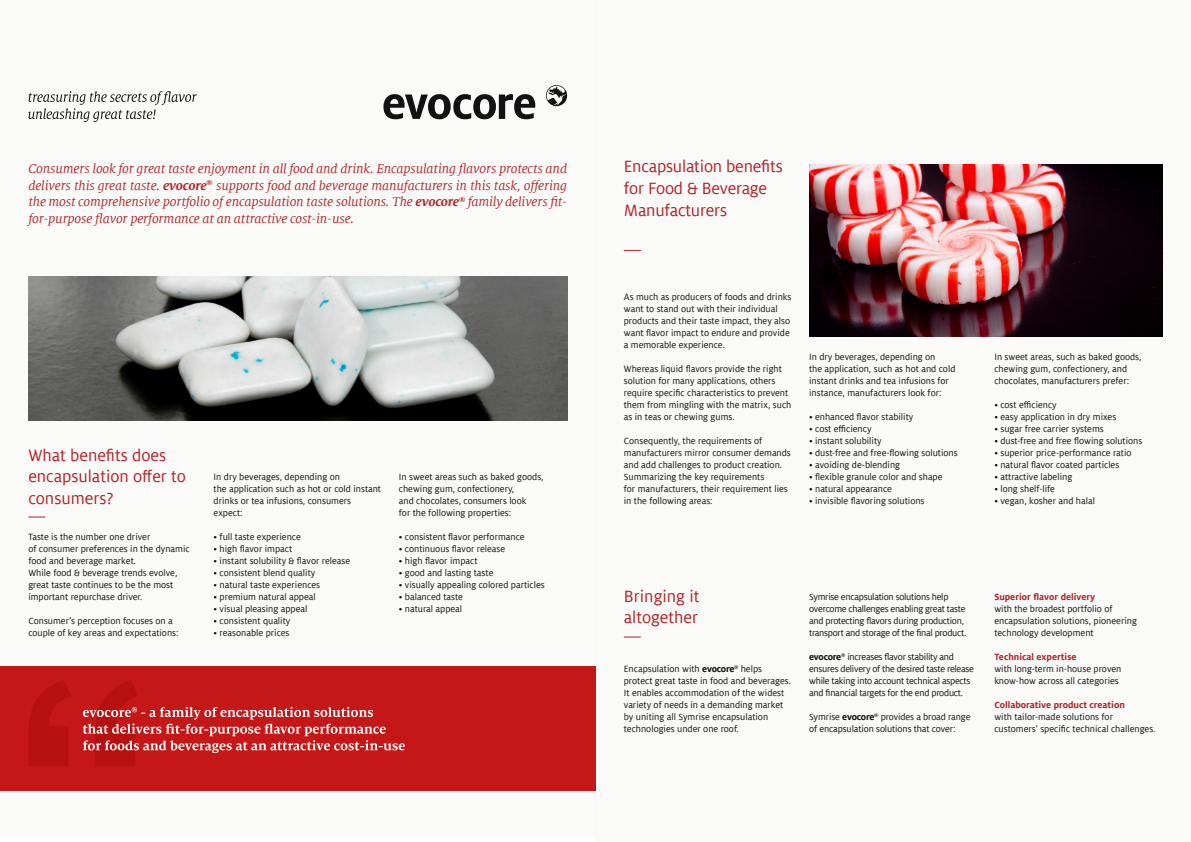
<style>
.page{position:relative;width:1191px;height:842px;background:#fff}
.page>*{position:absolute;margin:0;border:0;box-sizing:border-box;transform-origin:0 0}
.t1{font:18px/21.6px "FF Milofor Symrise";color:#b4242a}
.t2{font:italic 14px/16.8px "FF Milo Seriffor Symrise";letter-spacing:-.01em;color:#b4242a;text-align:justify}
.t3{font:10px/12px "FF Milofor Symrise";color:#121212}
.t4{font:10px/12px "FF Milofor Symrise";letter-spacing:-.025em;color:#121212}
.t5{font:700 10px "FF Milofor Symrise";color:#b4242a}
.s1{font-weight:700}
</style>
<div class="page">
<div style="left:595px;top:0;width:596px;height:842px;background:#fafaf8"></div>
<div style="left:0;top:0;width:595px;height:836px;background:#fafaf8"></div>
<img style="left:28px;top:276px;width:539px;height:144px">
<svg style="left:546px;top:85px;width:21px;height:21px"></svg>
<svg style="left:383px;top:94px;width:152px;height:25px"></svg>
<svg style="left:28px;top:91px;width:169px;height:31px"></svg>
<div style="left:0;top:666px;width:595px;height:124px;background:#c51718"></div>
<svg style="left:28px;top:516px;width:17px;height:1px"></svg>
<svg style="left:624px;top:250px;width:17px;height:1px"></svg>
<img style="left:809px;top:164px;width:353px;height:172px">
<svg style="left:624px;top:636px;width:17px;height:1px"></svg>
<svg style="left:29px;top:680px;width:376px;height:86px"></svg>
<p class="t2" style="left:28px;top:160px;width:540px">Consumers look for great taste enjoyment in all food and drink. Encapsulating flavors protects and delivers this great taste. <span class="s1">evocore</span><sup>®</sup> supports food and beverage manufacturers in this task, offering the most comprehensive portfolio of encapsulation taste solutions. The <span class="s1">evocore</span><sup>®</sup> family delivers fit&shy;for-purpose flavor performance at an attractive cost-in-use.</p>
<h1 class="t1" style="left:28px;top:444px;width:159px">What benefits does encapsulation offer to consumers?</h1>
<p class="t3" style="left:28px;top:531px;width:163px">Taste is the number one driver<br>of consumer preferences in the dynamic food and beverage market.<br>While food &amp; beverage trends evolve, great taste continues to be the most important repurchase driver.</p>
<p class="t3" style="left:28px;top:615px;width:152px">Consumer’s perception focuses on a couple of key areas and expectations:</p>
<p class="t3" style="left:214px;top:471px;width:169px">In dry beverages, depending on<br>the application such as hot or cold instant drinks or tea infusions, consumers expect:</p>
<p class="t3" style="left:214px;top:531px;width:89px">• full taste experience</p>
<p class="t3" style="left:214px;top:543px;width:80px">• high flavor impact</p>
<p class="t3" style="left:214px;top:555px;width:138px">• instant solubility &amp; flavor release</p>
<p class="t3" style="left:214px;top:567px;width:103px">• consistent blend quality</p>
<p class="t3" style="left:214px;top:579px;width:108px">• natural taste experiences</p>
<p class="t3" style="left:214px;top:591px;width:104px">• premium natural appeal</p>
<p class="t3" style="left:214px;top:603px;width:95px">• visual pleasing appeal</p>
<p class="t3" style="left:214px;top:615px;width:78px">• consistent quality</p>
<p class="t3" style="left:214px;top:627px;width:77px">• reasonable prices</p>
<p class="t3" style="left:399px;top:471px;width:146px">In sweet areas such as baked goods, chewing gum, confectionery,<br>and chocolates, consumers look<br>for the following properties:</p>
<p class="t3" style="left:399px;top:531px;width:127px">• consistent flavor performance</p>
<p class="t3" style="left:399px;top:543px;width:108px">• continuous flavor release</p>
<p class="t3" style="left:399px;top:555px;width:80px">• high flavor impact</p>
<p class="t3" style="left:399px;top:567px;width:96px">• good and lasting taste</p>
<p class="t3" style="left:399px;top:579px;width:147px">• visually appealing colored particles</p>
<p class="t3" style="left:399px;top:591px;width:66px">• balanced taste</p>
<p class="t3" style="left:399px;top:603px;width:65px">• natural appeal</p>
<h1 class="t1" style="left:624px;top:156px;width:160px">Encapsulation benefits for Food &amp; Beverage<br>Manufacturers</h1>
<p class="t3" style="left:624px;top:291px;width:169px">As much as producers of foods and drinks want to stand out with their individual products and their taste impact, they also want flavor impact to endure and provide a memorable experience.</p>
<p class="t3" style="left:624px;top:363px;width:169px">Whereas liquid flavors provide the right solution for many applications, others require specific characteristics to prevent them from mingling with the matrix, such as in teas or chewing gums.</p>
<p class="t3" style="left:624px;top:435px;width:168px">Consequently, the requirements of manufacturers mirror consumer demands and add challenges to product creation.<br>Summarizing the key requirements<br>for manufacturers, their requirement lies in the following areas:</p>
<p class="t3" style="left:809px;top:351px;width:148px">In dry beverages, depending on<br>the application, such as hot and cold instant drinks and tea infusions for instance, manufacturers look for:</p>
<p class="t3" style="left:809px;top:411px;width:106px">• enhanced flavor stability</p>
<p class="t3" style="left:809px;top:423px;width:64px">• cost efficiency</p>
<p class="t3" style="left:809px;top:435px;width:74px">• instant solubility</p>
<p class="t3" style="left:809px;top:447px;width:150px">• dust-free and free-flowing solutions</p>
<p class="t3" style="left:809px;top:459px;width:92px">• avoiding de-blending</p>
<p class="t3" style="left:809px;top:471px;width:135px">• flexible granule color and shape</p>
<p class="t3" style="left:809px;top:483px;width:84px">• natural appearance</p>
<p class="t3" style="left:809px;top:495px;width:117px">• invisible flavoring solutions</p>
<p class="t3" style="left:994px;top:351px;width:149px">In sweet areas, such as baked goods, chewing gum, confectionery, and chocolates, manufacturers prefer:</p>
<p class="t3" style="left:994px;top:399px;width:64px">• cost efficiency</p>
<p class="t3" style="left:994px;top:411px;width:123px">• easy application in dry mixes</p>
<p class="t3" style="left:994px;top:423px;width:111px">• sugar free carrier systems</p>
<p class="t3" style="left:994px;top:435px;width:149px">• dust-free and free flowing solutions</p>
<p class="t3" style="left:994px;top:447px;width:139px">• superior price-performance ratio</p>
<p class="t3" style="left:994px;top:459px;width:126px">• natural flavor coated particles</p>
<p class="t3" style="left:994px;top:471px;width:79px">• attractive labeling</p>
<p class="t3" style="left:994px;top:483px;width:62px">• long shelf-life</p>
<p class="t3" style="left:994px;top:495px;width:102px">• vegan, kosher and halal</p>
<h1 class="t1" style="left:624px;top:585px;width:77px">Bringing it altogether</h1>
<p class="t3" style="left:624px;top:663px;width:169px">Encapsulation with <span class="s1">evocore</span><sup>®</sup> helps protect great taste in food and beverages.<br>It enables accommodation of the widest variety of needs in a demanding market by uniting all Symrise encapsulation technologies under one roof.</p>
<p class="t4" style="left:809px;top:591px;width:159px">Symrise encapsulation solutions help overcome challenges enabling great taste and protecting flavors during production, transport and storage of the final product.</p>
<p class="t4" style="left:809px;top:651px;width:166px"><span class="s1">evocore</span><sup>®</sup> increases flavor stability and ensures delivery of the desired taste release while taking into account technical aspects and financial targets for the end product.</p>
<p class="t3" style="left:809px;top:711px;width:163px">Symrise <span class="s1">evocore</span><sup>®</sup> provides a broad range of encapsulation solutions that cover:</p>
<p class="t5" style="left:994px;top:591px;width:102px">Superior flavor delivery</p>
<p class="t3" style="left:994px;top:603px;width:144px">with the broadest portfolio of encapsulation solutions, pioneering technology development</p>
<p class="t5" style="left:994px;top:651px;width:84px">Technical expertise</p>
<p class="t3" style="left:994px;top:663px;width:129px">with long-term in-house proven know-how across all categories</p>
<p class="t5" style="left:994px;top:699px;width:132px">Collaborative product creation</p>
<p class="t3" style="left:994px;top:711px;width:163px">with tailor-made solutions for customers’ specific technical challenges.</p>
</div>
